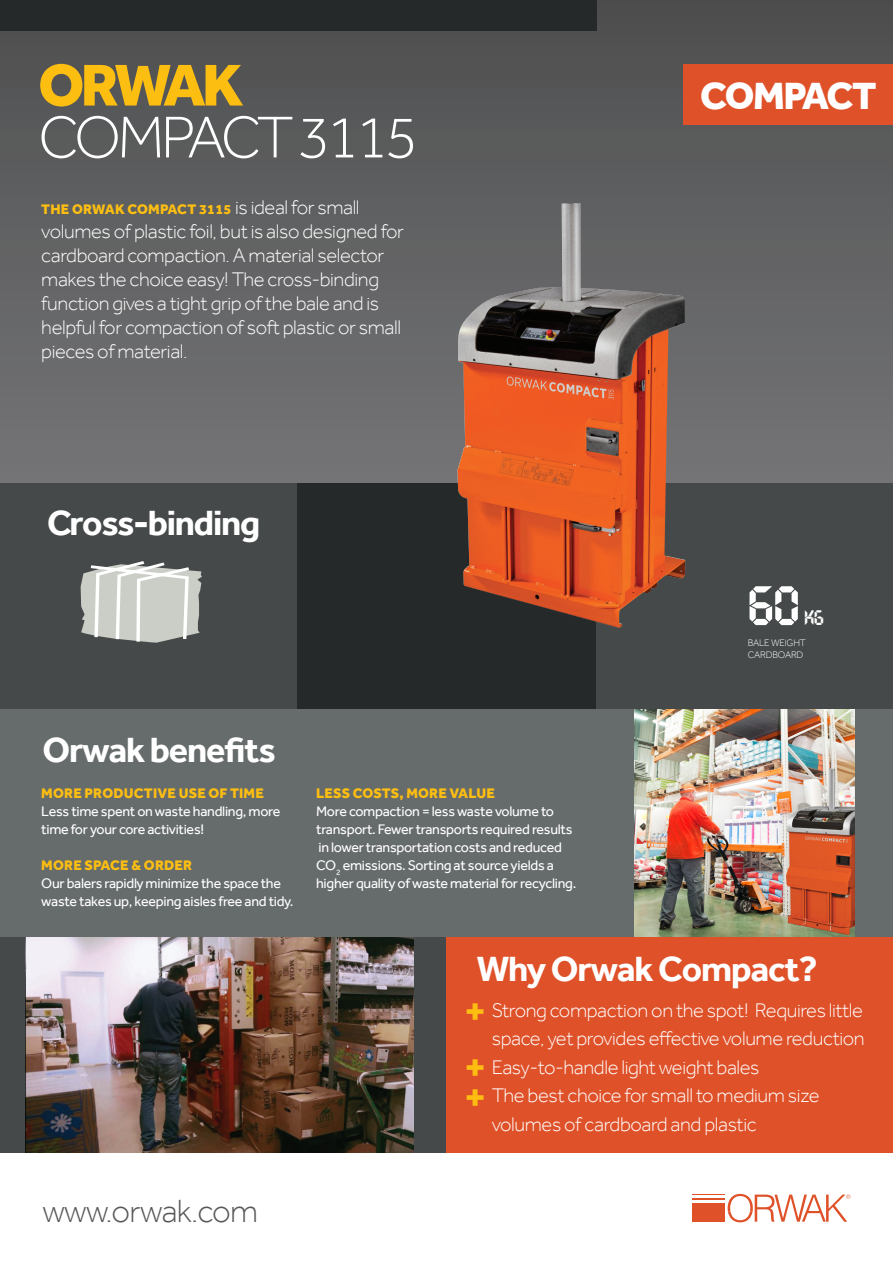
<style>
.page{position:relative;width:893px;height:1263px;background:#fff}
.page>*{position:absolute;margin:0;border:0;box-sizing:border-box;transform-origin:0 0}
.t1{font:300 60.9px "Effra";letter-spacing:-.065em;color:#fff}
.t2{font:800 60.9px "Effra";letter-spacing:-.07em;color:#fdbe12}
.t3{font:55.5px "Transistor";color:#fff}
.t4{font:700 42px "Effra";color:#fdbe12}
.t5{font:800 39px "Effra";letter-spacing:-.045em;color:#fff}
.t6{font:700 36px "Effra";letter-spacing:-.03em;color:#fff}
.t7{font:300 33px "Effra";letter-spacing:-.02em;color:#57585a}
.t8{font:21px "Transistor";color:#fff}
.t9{font:300 20.25px/24px "Effra";letter-spacing:-.02em;color:#fff}
.t10{font:14.25px/18px "Effra";letter-spacing:-.02em;color:#fff}
.t11{font:800 14.25px "Effra";letter-spacing:.015em;color:#fdbe12}
.t12{font:300 9.75px/11.7px "Effra";letter-spacing:-.02em;color:#fff}
.s1{font-weight:300;font-size:20.25px;color:#fff}
</style>
<div class="page">
<div style="left:0;top:0;width:893px;height:487px;background:linear-gradient(to bottom,#4e4e4e,#757578)"></div>
<div style="left:0;top:483px;width:298px;height:252px;background:#454949"></div>
<div style="left:596px;top:483px;width:297px;height:252px;background:#454949"></div>
<div style="left:298px;top:483px;width:298px;height:252px;background:#252929"></div>
<div style="left:0;top:937px;width:450px;height:215px;background:#454949"></div>
<img style="left:25px;top:937px;width:388px;height:215px">
<div style="left:446px;top:937px;width:447px;height:215px;background:#df5129"></div>
<div style="left:0;top:709px;width:596px;height:228px;background:#666b6b"></div>
<div style="left:596px;top:709px;width:297px;height:228px;background:#666b6b"></div>
<img style="left:634px;top:709px;width:221px;height:228px">
<div style="left:0;top:0;width:596px;height:31px;background:#252929"></div>
<div style="left:692px;top:1212px;width:33px;height:9px;background:#df5129"></div>
<div style="left:692px;top:1207px;width:33px;height:5px;background:#df5129"></div>
<hr style="left:692px;top:1203px;width:33px;height:3px;background:#df5129">
<hr style="left:692px;top:1199px;width:33px;height:1px;background:#df5129">
<hr style="left:692px;top:1195px;width:33px;height:1px;background:#df5129">
<svg style="left:728px;top:1194px;width:122px;height:28px"></svg>
<div style="left:684px;top:65px;width:209px;height:60px;background:#df5129"></div>
<img style="left:457px;top:203px;width:228px;height:425px">
<svg style="left:81px;top:561px;width:121px;height:82px;background:#bdc0ba"></svg>
<p class="t2" style="left:38px;top:47px;width:207px">ORWAK</p>
<p class="t1" style="left:38px;top:103px;width:381px">COMPACT 3115</p>
<p class="t11" style="left:41px;top:200px;width:320px">THE ORWAK COMPACT 3115 <span class="s1">is ideal for small</span></p>
<p class="t9" style="left:41px;top:219px;width:364px">volumes of plastic foil, but is also designed for cardboard compaction. A material selector makes the choice easy! The cross-binding function gives a tight grip of the bale and is helpful for compaction of soft plastic or small pieces of material.</p>
<p class="t6" style="left:47px;top:501px;width:215px">Cross-binding</p>
<p class="t6" style="left:43px;top:728px;width:235px">Orwak benefits</p>
<p class="t11" style="left:41px;top:784px;width:224px">MORE PRODUCTIVE USE OF TIME</p>
<p class="t10" style="left:41px;top:802px;width:241px">Less time spent on waste handling, more time for your core activities!</p>
<p class="t11" style="left:41px;top:856px;width:152px">MORE SPACE &amp; ORDER</p>
<p class="t10" style="left:41px;top:874px;width:254px">Our balers rapidly minimize the space the waste takes up, keeping aisles free and tidy.</p>
<p class="t11" style="left:316px;top:784px;width:180px">LESS COSTS, MORE VALUE</p>
<p class="t10" style="left:316px;top:802px;width:258px">More compaction = less waste volume to transport. Fewer transports required results</p>
<p class="t10" style="left:316px;top:838px;width:262px">in lower transportation costs and reduced<br>CO<sub>2</sub> emissions. Sorting at source yields a higher quality of waste material for recycling.</p>
<p class="t5" style="left:700px;top:72px;width:178px">COMPACT</p>
<p class="t3" style="left:748px;top:577px;width:53px">60</p>
<p class="t8" style="left:804px;top:607px;width:21px">kg</p>
<p class="t12" style="left:748px;top:637px;width:59px">BALE WEIGHT<br>CARDBOARD</p>
<p class="t7" style="left:43px;top:1193px;width:217px">www.orwak.com</p>
<p class="t6" style="left:477px;top:947px;width:342px">Why Orwak Compact?</p>
<p class="t9" style="left:492px;top:998px;width:373px">Strong compaction on the spot! Requires little</p>
<p class="t9" style="left:492px;top:1026px;width:374px">space, yet provides effective volume reduction</p>
<p class="t9" style="left:492px;top:1055px;width:269px">Easy-to-handle light weight bales</p>
<p class="t9" style="left:492px;top:1081px;width:329px;line-height:28.5px">The best choice for small to medium size volumes of cardboard and plastic</p>
<p class="t4" style="left:464px;top:985px;width:24px">+</p>
<p class="t4" style="left:464px;top:1041px;width:24px">+</p>
<p class="t4" style="left:464px;top:1071px;width:24px">+</p>
</div>
